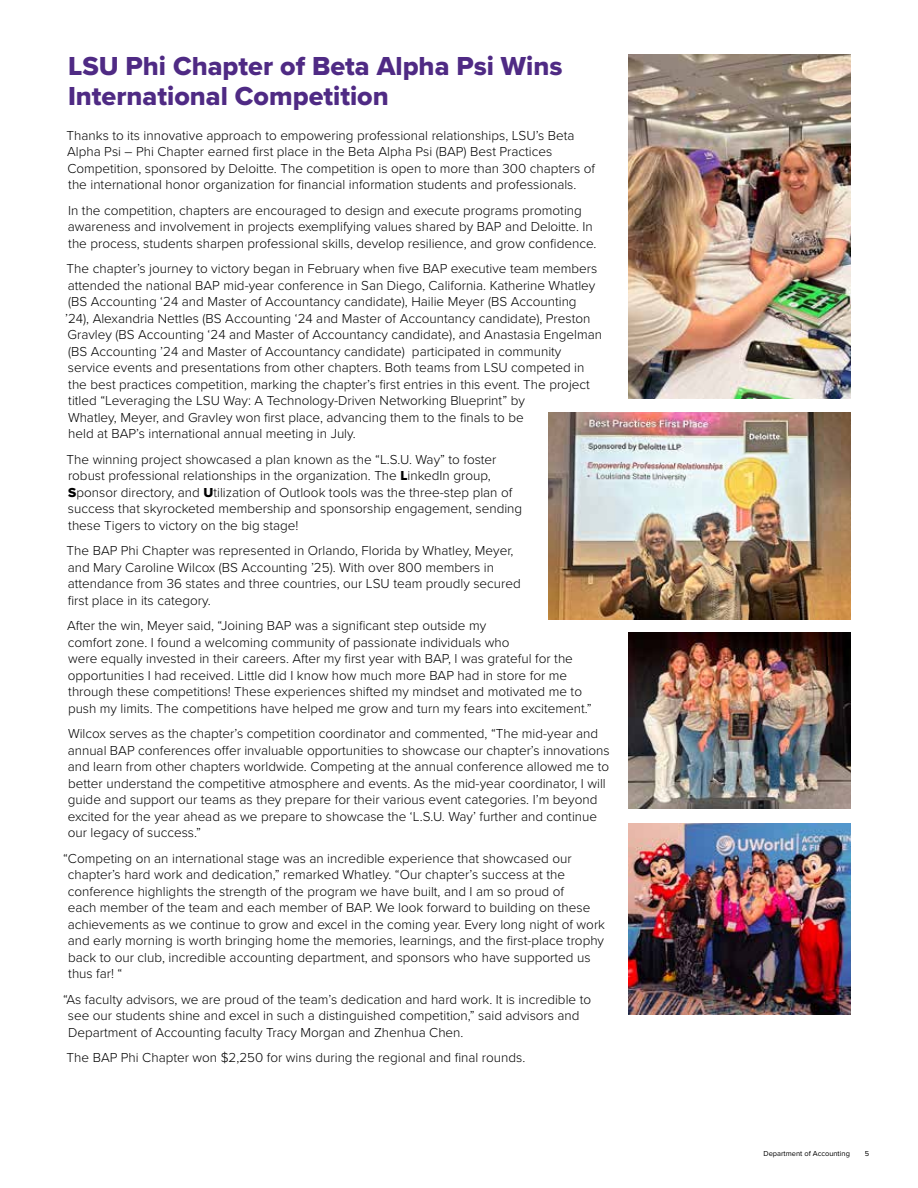
<style>
.page{position:relative;width:918px;height:1188px;background:#fff}
.page>*{position:absolute;margin:0;border:0;box-sizing:border-box;transform-origin:0 0}
.hdr_2{font:27px/30px "Proxima Nova Extrabld";color:#4f2a84}
.text_9_0{font:300 13.5px/16.5px "Proxima Nova";color:#000}
.t1{font:7.5px "Proxima Nova";color:#000}
.s1{font-family:"Proxima Nova Extrabld";font-weight:400}
</style>
<div class="page">
<img style="left:628px;top:54px;width:222px;height:345px">
<img style="left:548px;top:412px;width:302px;height:207px">
<img style="left:628px;top:633px;width:222px;height:175px">
<img style="left:628px;top:824px;width:222px;height:190px">
<h2 class="hdr_2" style="left:68px;top:51px;width:496px">LSU Phi Chapter of Beta Alpha Psi Wins<br>International Competition</h2>
<p class="text_9_0" style="left:67px;top:126px;width:530px">Thanks to its innovative approach to empowering professional relationships, LSU’s Beta Alpha Psi – Phi Chapter earned first place in the Beta Alpha Psi (BAP) Best Practices Competition, sponsored by Deloitte. The competition is open to more than 300 chapters of the international honor organization for financial information students and professionals.</p>
<p class="text_9_0" style="left:68px;top:201px;width:530px">In the competition, chapters are encouraged to design and execute programs promoting awareness and involvement in projects exemplifying values shared by BAP and Deloitte. In the process, students sharpen professional skills, develop resilience, and grow confidence.</p>
<p class="text_9_0" style="left:65px;top:260px;width:538px">The chapter’s journey to victory began in February when five BAP executive team members attended the national BAP mid-year conference in San Diego, California. Katherine Whatley (BS Accounting ‘24 and Master of Accountancy candidate), Hailie Meyer (BS Accounting<br>’24), Alexandria Nettles (BS Accounting ‘24 and Master of Accountancy candidate), Preston Gravley (BS Accounting ‘24 and Master of Accountancy candidate), and Anastasia Engelman (BS Accounting ’24 and Master of Accountancy candidate) participated in community service events and presentations from other chapters. Both teams from LSU competed in the best practices competition, marking the chapter’s first entries in this event. The project titled “Leveraging the LSU Way: A Technology-Driven Networking Blueprint” by<br>Whatley, Meyer, and Gravley won first place, advancing them to the finals to be<br>held at BAP’s international annual meeting in July.</p>
<p class="text_9_0" style="left:67px;top:450px;width:457px">The winning project showcased a plan known as the “L.S.U. Way” to foster robust professional relationships in the organization. The <span class="s1">L</span>inkedIn group, <span class="s1">S</span>ponsor directory, and <span class="s1">U</span>tilization of Outlook tools was the three-step plan of success that skyrocketed membership and sponsorship engagement, sending these Tigers to victory on the big stage!</p>
<p class="text_9_0" style="left:67px;top:542px;width:456px">The BAP Phi Chapter was represented in Orlando, Florida by Whatley, Meyer, and Mary Caroline Wilcox (BS Accounting ’25). With over 800 members in attendance from 36 states and three countries, our LSU team proudly secured first place in its category.</p>
<p class="text_9_0" style="left:67px;top:617px;width:526px">After the win, Meyer said, “Joining BAP was a significant step outside my<br>comfort zone. I found a welcoming community of passionate individuals who<br>were equally invested in their careers. After my first year with BAP, I was grateful for the opportunities I had received. Little did I know how much more BAP had in store for me through these competitions! These experiences shifted my mindset and motivated me to push my limits. The competitions have helped me grow and turn my fears into excitement.”</p>
<p class="text_9_0" style="left:68px;top:725px;width:543px">Wilcox serves as the chapter’s competition coordinator and commented, “The mid-year and annual BAP conferences offer invaluable opportunities to showcase our chapter’s innovations and learn from other chapters worldwide. Competing at the annual conference allowed me to better understand the competitive atmosphere and events. As the mid-year coordinator, I will guide and support our teams as they prepare for their various event categories. I’m beyond excited for the year ahead as we prepare to showcase the ‘L.S.U. Way’ further and continue our legacy of success.”</p>
<p class="text_9_0" style="left:68px;top:849px;width:539px;text-indent:-5px">“Competing on an international stage was an incredible experience that showcased our chapter’s hard work and dedication,” remarked Whatley. “Our chapter’s success at the conference highlights the strength of the program we have built, and I am so proud of<br>each member of the team and each member of BAP. We look forward to building on these achievements as we continue to grow and excel in the coming year. Every long night of work and early morning is worth bringing home the memories, learnings, and the first-place trophy back to our club, incredible accounting department, and sponsors who have supported us thus far! “</p>
<p class="text_9_0" style="left:68px;top:990px;width:525px;text-indent:-5px">“As faculty advisors, we are proud of the team’s dedication and hard work. It is incredible to see our students shine and excel in such a distinguished competition,” said advisors and<br>Department of Accounting faculty Tracy Morgan and Zhenhua Chen.</p>
<p class="text_9_0" style="left:67px;top:1049px;width:460px">The BAP Phi Chapter won $2,250 for wins during the regional and final rounds.</p>
<p class="t1" style="left:763px;top:1147px;width:88px">Department of Accounting</p>
<p class="t1" style="left:865px;top:1147px;width:6px">5</p>
</div>
